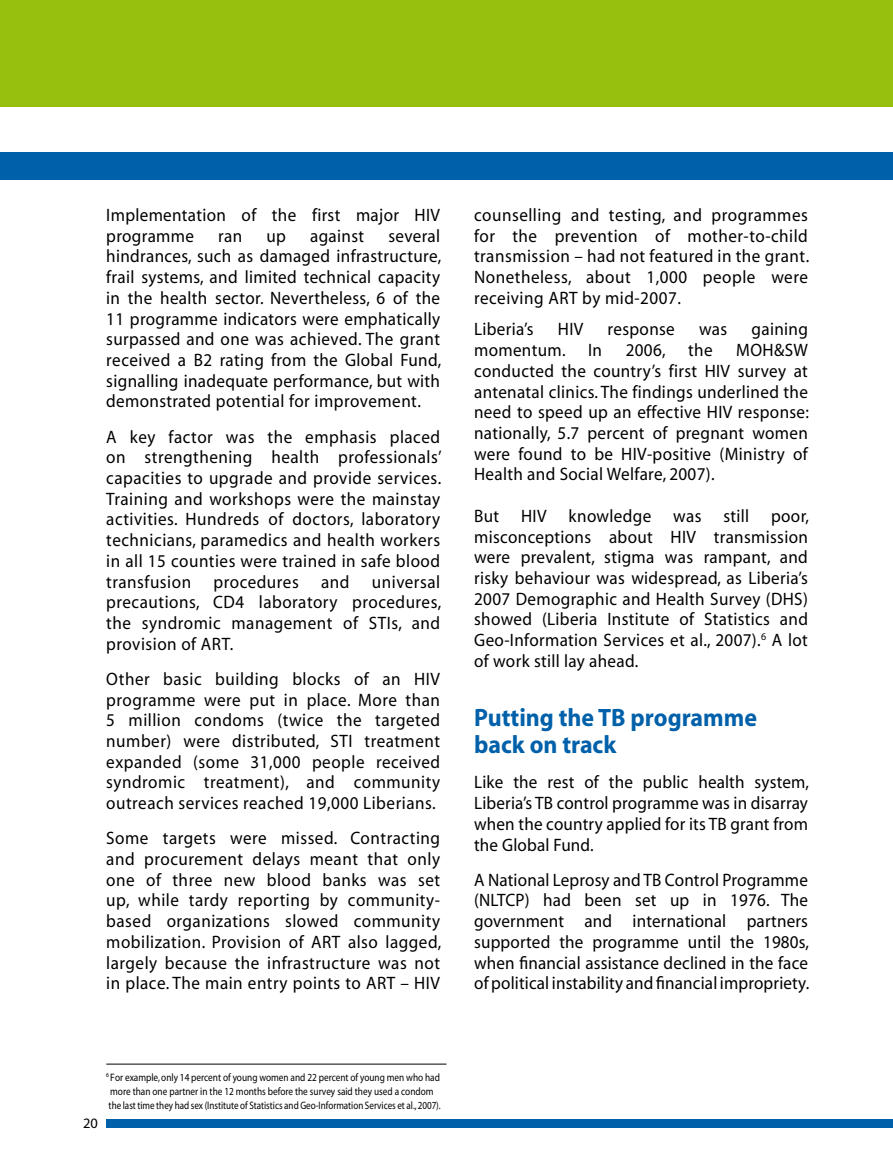
<style>
.page{position:relative;width:893px;height:1149px;background:#fff}
.page>*{position:absolute;margin:0;border:0;box-sizing:border-box;transform-origin:0 0}
.t1{font:700 25.2px/27px "Myriad";color:#0060a9;scale:.95 1}
.t2{font:18px/20.7px "Myriad";letter-spacing:.02em;color:#000;text-align:justify;scale:.95 1}
.t3{font:14.4px "Myriad";color:#000}
.t4{font:10.8px/14.4px "Myriad";color:#000;scale:.9 1}
</style>
<div class="page">
<div style="left:0;top:152px;width:893px;height:28px;background:#0060a9"></div>
<div style="left:106px;top:1118px;width:787px;height:9px;background:#0060a9"></div>
<div style="left:0;top:0;width:893px;height:106px;background:#97bf0d"></div>
<hr style="left:106px;top:1063px;width:340px;height:1px;background:#000">
<p class="t2" style="left:106px;top:205px;width:353px">Implementation of the first major HIV programme</p>
<p class="t2" style="left:106px;top:226px;width:354px;text-indent:282px">several hindrances, such as damaged infrastructure, frail systems, and limited technical capacity in the health sector. Nevertheless, 6 of the 11 programme indicators were emphatically surpassed and one was achieved. The grant received a B2 rating from the Global Fund, signalling inadequate performance, but with demonstrated potential for improvement.</p>
<p class="t2" style="left:106px;top:427px;width:354px">A key factor was the emphasis placed on strengthening health professionals’ capacities to upgrade and provide services.<br>Training and workshops were the mainstay activities. Hundreds of doctors, laboratory technicians, paramedics and health workers in all 15 counties were trained in safe blood transfusion procedures and universal precautions, CD4 laboratory procedures, the syndromic management of STIs, and provision of ART.</p>
<p class="t2" style="left:106px;top:669px;width:353px">Other basic building blocks of an HIV programme were put in place. More than 5 million condoms (twice the targeted number) were distributed, STI treatment expanded (some 31,000 people received syndromic treatment), and community outreach services reached 19,000 Liberians.</p>
<p class="t2" style="left:106px;top:828px;width:354px">Some targets were missed. Contracting and procurement delays meant that only one of three new blood banks was set up, while tardy reporting by community&shy;based organizations slowed community mobilization. Provision of ART also lagged, largely because the infrastructure was not in place. The main entry points to ART – HIV</p>
<p class="t2" style="left:218px;top:226px;width:27px">ran</p>
<p class="t2" style="left:266px;top:226px;width:22px">up</p>
<p class="t2" style="left:310px;top:226px;width:58px">against</p>
<p class="t3" style="left:83px;top:1115px;width:16px">20</p>
<p class="t4" style="left:106px;top:1069px;width:373px"><sup>6</sup> For example, only 14 percent of young women and 22 percent of young men who had more than one partner in the 12 months before the survey said they used a condom the last time they had sex (Institute of Statistics and Geo-Information Services et al., 2007).</p>
<p class="t2" style="left:474px;top:205px;width:354px">counselling and testing, and programmes for the prevention of mother-to-child transmission – had not featured in the grant.<br>Nonetheless, about 1,000 people were receiving ART by mid-2007.</p>
<p class="t2" style="left:474px;top:320px;width:64px">Liberia’s</p>
<p class="t2" style="left:558px;top:320px;width:28px">HIV</p>
<p class="t2" style="left:608px;top:320px;width:72px">response</p>
<p class="t2" style="left:699px;top:320px;width:31px">was</p>
<p class="t2" style="left:751px;top:320px;width:61px">gaining</p>
<p class="t2" style="left:474px;top:340px;width:136px">momentum. In</p>
<p class="t2" style="left:626px;top:340px;width:44px">2006,</p>
<p class="t2" style="left:688px;top:340px;width:27px">the</p>
<p class="t2" style="left:474px;top:340px;width:354px;text-indent:262px">MOH&amp;SW conducted the country’s first HIV survey at antenatal clinics. The findings underlined the need to speed up an effective HIV response: nationally, 5.7 percent of pregnant women were found to be HIV-positive (Ministry of Health and Social Welfare, 2007).</p>
<p class="t2" style="left:474px;top:506px;width:354px">But HIV knowledge was still poor, misconceptions about HIV transmission were prevalent, stigma was rampant, and risky behaviour was widespread, as Liberia’s 2007 Demographic and Health Survey (DHS) showed (Liberia Institute of Statistics and Geo-Information Services et al., 2007).<sup>6</sup> A lot of work still lay ahead.</p>
<h1 class="t1" style="left:474px;top:705px;width:299px">Putting the TB programme back on track</h1>
<p class="t2" style="left:474px;top:772px;width:354px">Like the rest of the public health system, Liberia’s TB control programme was in disarray when the country applied for its TB grant from the Global Fund.</p>
<p class="t2" style="left:474px;top:869px;width:354px">A National Leprosy and TB Control Programme (NLTCP) had been set up in 1976. The government and international partners supported the programme until the 1980s, when financial assistance declined in the face of political instability and financial impropriety.</p>
</div>
